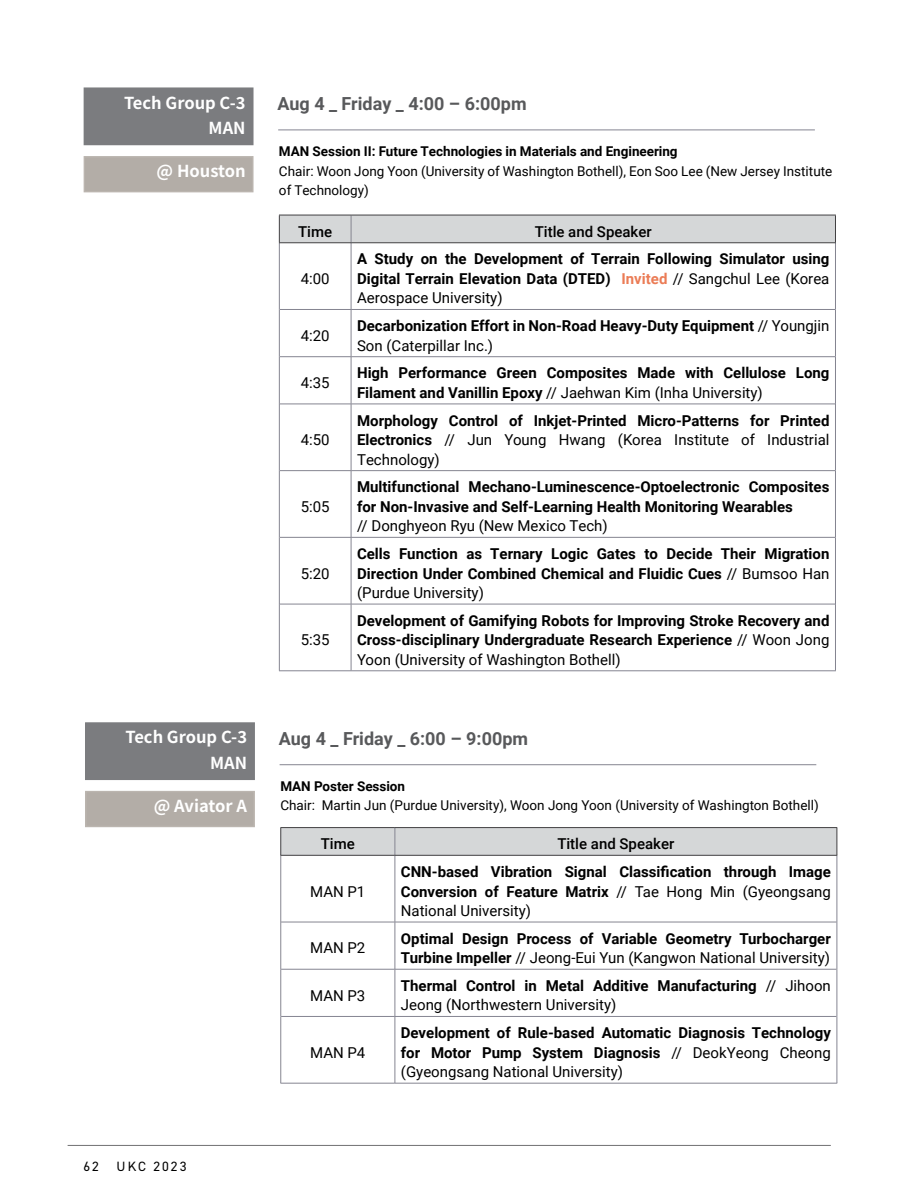
<style>
.page{position:relative;width:918px;height:1188px;background:#fff}
.page>*{position:absolute;margin:0;border:0;box-sizing:border-box;transform-origin:0 0}
.t1{font:700 18px "Roboto";color:#58595b}
.t2{font:700 16.5px/25.5px "Source Han Sans K";color:#fff;text-align:right}
.t3{font:700 15px/19.5px "Roboto";color:#000;text-align:justify}
.t4{font:15px "Roboto";color:#000}
.t5{font:500 15px "Roboto";color:#000}
.t6{font:13.5px/19.5px "Roboto";color:#000}
.t7{font:700 13.5px "Roboto";letter-spacing:-.005em;color:#000}
.t8{font:13.5px "DIN2014";letter-spacing:.15em;color:#000}
.s1{color:#eb7c56}
.s2{font-weight:400}
</style>
<div class="page">
<div style="left:84px;top:88px;width:169px;height:56px;background:#7b7c7f"></div>
<div style="left:84px;top:87px;width:170px;height:58px;border:2px solid #7b7c7f"></div>
<div style="left:84px;top:157px;width:169px;height:35px;background:#b3ada7"></div>
<div style="left:84px;top:156px;width:170px;height:36px;border:2px solid #bbb5af"></div>
<hr style="left:278px;top:130px;width:537px;height:1px;background:#858591">
<hr style="left:351px;top:243px;width:1px;height:66px;background:#858591">
<hr style="left:280px;top:309px;width:71px;height:1px;background:#858591">
<hr style="left:351px;top:309px;width:484px;height:1px;background:#858591">
<hr style="left:351px;top:310px;width:1px;height:47px;background:#858591">
<hr style="left:280px;top:356px;width:71px;height:1px;background:#858591">
<hr style="left:351px;top:356px;width:484px;height:1px;background:#858591">
<hr style="left:351px;top:357px;width:1px;height:47px;background:#858591">
<hr style="left:280px;top:404px;width:71px;height:1px;background:#858591">
<hr style="left:351px;top:404px;width:484px;height:1px;background:#858591">
<hr style="left:351px;top:404px;width:1px;height:66px;background:#858591">
<hr style="left:280px;top:470px;width:71px;height:1px;background:#858591">
<hr style="left:351px;top:470px;width:484px;height:1px;background:#858591">
<hr style="left:351px;top:471px;width:1px;height:66px;background:#858591">
<hr style="left:280px;top:537px;width:71px;height:1px;background:#858591">
<hr style="left:351px;top:537px;width:484px;height:1px;background:#858591">
<hr style="left:351px;top:538px;width:1px;height:66px;background:#858591">
<hr style="left:280px;top:604px;width:71px;height:1px;background:#858591">
<hr style="left:351px;top:604px;width:484px;height:1px;background:#858591">
<hr style="left:351px;top:604px;width:1px;height:67px;background:#858591">
<hr style="left:279px;top:671px;width:72px;height:1px;background:#858591">
<hr style="left:351px;top:671px;width:485px;height:1px;background:#858591">
<hr style="left:279px;top:243px;width:1px;height:66px;background:#858591">
<hr style="left:835px;top:243px;width:1px;height:66px;background:#858591">
<hr style="left:279px;top:309px;width:1px;height:48px;background:#858591">
<hr style="left:835px;top:309px;width:1px;height:48px;background:#858591">
<hr style="left:279px;top:357px;width:1px;height:47px;background:#858591">
<hr style="left:835px;top:357px;width:1px;height:47px;background:#858591">
<hr style="left:279px;top:404px;width:1px;height:67px;background:#858591">
<hr style="left:835px;top:404px;width:1px;height:67px;background:#858591">
<hr style="left:279px;top:471px;width:1px;height:66px;background:#858591">
<hr style="left:835px;top:471px;width:1px;height:66px;background:#858591">
<hr style="left:279px;top:537px;width:1px;height:67px;background:#858591">
<hr style="left:835px;top:537px;width:1px;height:67px;background:#858591">
<hr style="left:279px;top:604px;width:1px;height:67px;background:#858591">
<hr style="left:835px;top:604px;width:1px;height:67px;background:#858591">
<svg style="left:279px;top:215px;width:557px;height:28px;background:#cdcfd0"></svg>
<hr style="left:279px;top:243px;width:72px;height:1px;background:#414042">
<hr style="left:351px;top:243px;width:485px;height:1px;background:#414042">
<div style="left:86px;top:723px;width:168px;height:56px;background:#7b7c7f"></div>
<div style="left:85px;top:722px;width:170px;height:58px;border:2px solid #7b7c7f"></div>
<div style="left:86px;top:792px;width:168px;height:34px;background:#b3ada7"></div>
<div style="left:85px;top:791px;width:170px;height:36px;border:2px solid #bbb5af"></div>
<hr style="left:280px;top:764px;width:536px;height:1px;background:#858591">
<hr style="left:395px;top:855px;width:1px;height:67px;background:#858591">
<hr style="left:281px;top:922px;width:114px;height:1px;background:#858591">
<hr style="left:395px;top:922px;width:442px;height:1px;background:#858591">
<hr style="left:395px;top:922px;width:1px;height:47px;background:#858591">
<hr style="left:281px;top:969px;width:114px;height:1px;background:#858591">
<hr style="left:395px;top:969px;width:442px;height:1px;background:#858591">
<hr style="left:395px;top:969px;width:1px;height:47px;background:#858591">
<hr style="left:281px;top:1016px;width:114px;height:1px;background:#858591">
<hr style="left:395px;top:1016px;width:442px;height:1px;background:#858591">
<hr style="left:395px;top:1017px;width:1px;height:66px;background:#858591">
<hr style="left:280px;top:1083px;width:115px;height:1px;background:#858591">
<hr style="left:395px;top:1083px;width:442px;height:1px;background:#858591">
<hr style="left:280px;top:855px;width:1px;height:67px;background:#858591">
<hr style="left:837px;top:855px;width:1px;height:67px;background:#858591">
<hr style="left:280px;top:922px;width:1px;height:47px;background:#858591">
<hr style="left:837px;top:922px;width:1px;height:47px;background:#858591">
<hr style="left:280px;top:969px;width:1px;height:47px;background:#858591">
<hr style="left:837px;top:969px;width:1px;height:47px;background:#858591">
<hr style="left:280px;top:1016px;width:1px;height:67px;background:#858591">
<hr style="left:837px;top:1016px;width:1px;height:67px;background:#858591">
<hr style="left:280px;top:827px;width:115px;height:1px;background:#414042">
<hr style="left:395px;top:827px;width:442px;height:1px;background:#414042">
<svg style="left:280px;top:828px;width:558px;height:27px;background:#d2d4d5"></svg>
<hr style="left:280px;top:855px;width:115px;height:1px;background:#414042">
<hr style="left:395px;top:855px;width:442px;height:1px;background:#414042">
<hr style="left:68px;top:1145px;width:763px;height:1px;background:#717172">
<p class="t2" style="left:124px;top:90px;width:123px">Tech Group C-3<br>MAN</p>
<p class="t2" style="left:157px;top:159px;width:90px">@ Houston</p>
<p class="t2" style="left:125px;top:725px;width:123px">Tech Group C-3<br>MAN</p>
<p class="t2" style="left:154px;top:793px;width:95px">@ Aviator A</p>
<p class="t1" style="left:277px;top:91px;width:251px">Aug 4 _ Friday _ 4:00 – 6:00pm</p>
<p class="t7" style="left:279px;top:142px;width:400px">MAN Session II: Future Technologies in Materials and Engineering</p>
<p class="t6" style="left:279px;top:160px;width:555px">Chair: Woon Jong Yoon (University of Washington Bothell), Eon Soo Lee (New Jersey Institute of Technology)</p>
<p class="t5" style="left:298px;top:221px;width:36px">Time</p>
<p class="t5" style="left:535px;top:221px;width:119px">Title and Speaker</p>
<p class="t4" style="left:301px;top:268px;width:30px">4:00</p>
<p class="t3" style="left:357px;top:249px;width:474px">A Study on the Development of Terrain Following Simulator using Digital Terrain Elevation Data (DTED) <span class="s1">Invited</span> <span class="s2">// Sangchul Lee (Korea Aerospace University)</span></p>
<p class="t4" style="left:301px;top:325px;width:30px">4:20</p>
<p class="t3" style="left:357px;top:316px;width:474px">Decarbonization Effort in Non-Road Heavy-Duty Equipment <span class="s2">// Youngjin<br>Son (Caterpillar Inc.)</span></p>
<p class="t4" style="left:301px;top:372px;width:30px">4:35</p>
<p class="t3" style="left:357px;top:363px;width:474px">High Performance Green Composites Made with Cellulose Long<br>Filament and Vanillin Epoxy <span class="s2">// Jaehwan Kim (Inha University)</span></p>
<p class="t4" style="left:301px;top:429px;width:30px">4:50</p>
<p class="t3" style="left:357px;top:410px;width:474px">Morphology Control of Inkjet-Printed Micro-Patterns for Printed Electronics <span class="s2">// Jun Young Hwang (Korea Institute of Industrial Technology)</span></p>
<p class="t4" style="left:301px;top:496px;width:30px">5:05</p>
<p class="t4" style="left:301px;top:563px;width:30px">5:20</p>
<p class="t4" style="left:301px;top:629px;width:30px">5:35</p>
<p class="t3" style="left:357px;top:477px;width:474px">Multifunctional Mechano-Luminescence-Optoelectronic Composites for Non-Invasive and Self-Learning Health Monitoring Wearables</p>
<p class="t4" style="left:357px;top:516px;width:252px">// Donghyeon Ryu (New Mexico Tech)</p>
<p class="t3" style="left:357px;top:543px;width:474px">Cells Function as Ternary Logic Gates to Decide Their Migration Direction Under Combined Chemical and Fluidic Cues <span class="s2">// Bumsoo Han (Purdue University)</span></p>
<p class="t3" style="left:357px;top:610px;width:474px">Development of Gamifying Robots for Improving Stroke Recovery and Cross-disciplinary Undergraduate Research Experience <span class="s2">// Woon Jong Yoon (University of Washington Bothell)</span></p>
<p class="t1" style="left:279px;top:726px;width:251px">Aug 4 _ Friday _ 6:00 – 9:00pm</p>
<p class="t7" style="left:280px;top:777px;width:126px">MAN Poster Session</p>
<p class="t6" style="left:280px;top:795px;width:540px">Chair: Martin Jun (Purdue University), Woon Jong Yoon (University of Washington Bothell)</p>
<p class="t5" style="left:321px;top:833px;width:36px">Time</p>
<p class="t5" style="left:557px;top:833px;width:119px">Title and Speaker</p>
<p class="t4" style="left:310px;top:881px;width:57px">MAN P1</p>
<p class="t3" style="left:401px;top:861px;width:432px">CNN-based Vibration Signal Classification through Image Conversion of Feature Matrix <span class="s2">// Tae Hong Min (Gyeongsang National University)</span></p>
<p class="t4" style="left:310px;top:938px;width:57px">MAN P2</p>
<p class="t3" style="left:401px;top:928px;width:432px">Optimal Design Process of Variable Geometry Turbocharger<br>Turbine Impeller <span class="s2">// Jeong-Eui Yun (Kangwon National University)</span></p>
<p class="t4" style="left:310px;top:985px;width:57px">MAN P3</p>
<p class="t3" style="left:401px;top:975px;width:432px">Thermal Control in Metal Additive Manufacturing <span class="s2">// Jihoon<br>Jeong (Northwestern University)</span></p>
<p class="t4" style="left:310px;top:1042px;width:57px">MAN P4</p>
<p class="t3" style="left:401px;top:1023px;width:432px">Development of Rule-based Automatic Diagnosis Technology for Motor Pump System Diagnosis <span class="s2">// DeokYeong Cheong (Gyeongsang National University)</span></p>
<p class="t8" style="left:84px;top:1158px;width:17px">62</p>
<p class="t8" style="left:117px;top:1158px;width:71px">UKC 2023</p>
</div>
